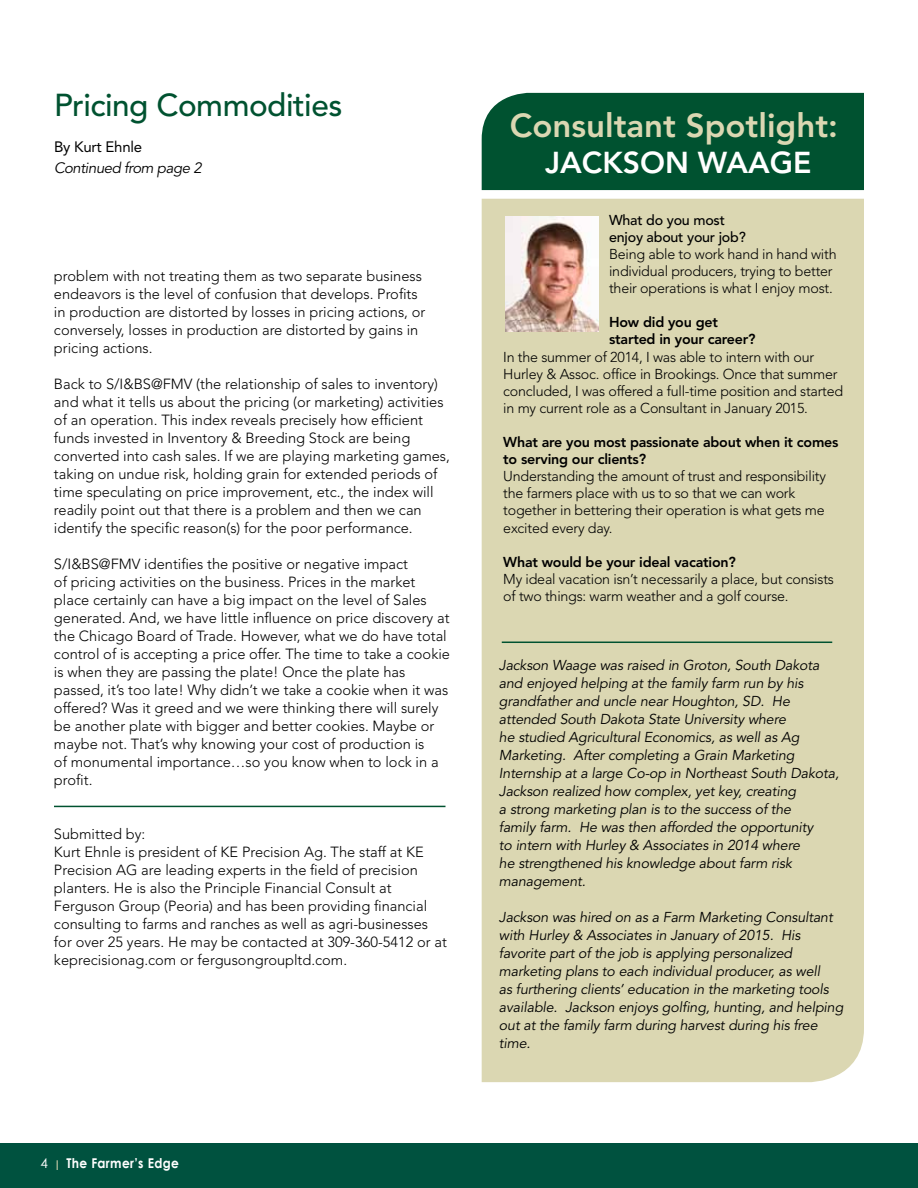
<style>
.page{position:relative;width:918px;height:1188px;background:#fff}
.page>*{position:absolute;margin:0;border:0;box-sizing:border-box;transform-origin:0 0}
.t1{font:800 33px "Avenir";color:#dbd7b2}
.t2{font:500 31.5px "Avenir";letter-spacing:-.015em;color:#005230}
.t3{font:800 30px "Avenir";color:#fff}
.t4{font:italic 15px "Avenir";letter-spacing:-.03em;color:#000}
.t5{font:15px "Avenir";letter-spacing:-.015em;color:#000}
.t6{font:300 14.7px/18px "Avenir";color:#000}
.t7{font:italic 14.25px/18px "Avenir";letter-spacing:-.01em;color:#000}
.t8{font:300 14.25px/17.1px "Avenir";letter-spacing:-.015em;color:#000}
.t9{font:800 14.25px/17.1px "Avenir";letter-spacing:-.015em;color:#000}
.t10{font:500 14.25px/17.1px "Avenir";letter-spacing:-.015em;color:#000}
.t11{font:700 13.5px "Century Gothic";color:#fff;scale:.9 1}
.s1{font-weight:400}
.s2{font-weight:400;color:#dbd7b2}
</style>
<div class="page">
<div style="left:482px;top:199px;width:382px;height:883px;background:#dbd7b2"></div>
<div style="left:0;top:1144px;width:918px;height:44px;background:#00523f"></div>
<div style="left:482px;top:93px;width:382px;height:97px;background:#005230"></div>
<img style="left:506px;top:217px;width:92px;height:115px">
<hr style="left:502px;top:642px;width:330px;height:1px;background:#005230">
<hr style="left:54px;top:806px;width:392px;height:1px;background:#005230">
<h2 class="t2" style="left:54px;top:87px;width:290px">Pricing Commodities</h2>
<p class="t5" style="left:54px;top:138px;width:90px">By Kurt Ehnle</p>
<p class="t4" style="left:54px;top:159px;width:149px">Continued from page 2</p>
<p class="t6" style="left:54px;top:267px;width:373px">problem with not treating them as two separate business endeavors is the level of confusion that develops. Profits in production are distorted by losses in pricing actions, or conversely, losses in production are distorted by gains in pricing actions.</p>
<p class="t6" style="left:54px;top:375px;width:398px">Back to S/I&amp;BS@FMV (the relationship of sales to inventory) and what it tells us about the pricing (or marketing) activities of an operation. This index reveals precisely how efficient funds invested in Inventory &amp; Breeding Stock are being converted into cash sales. If we are playing marketing games, taking on undue risk, holding grain for extended periods of time speculating on price improvement, etc., the index will readily point out that there is a problem and then we can identify the specific reason(s) for the poor performance.</p>
<p class="t6" style="left:54px;top:555px;width:398px">S/I&amp;BS@FMV identifies the positive or negative impact<br>of pricing activities on the business. Prices in the market place certainly can have a big impact on the level of Sales generated. And, we have little influence on price discovery at the Chicago Board of Trade. However, what we do have total control of is accepting a price offer. The time to take a cookie is when they are passing the plate! Once the plate has passed, it’s too late! Why didn’t we take a cookie when it was offered? Was it greed and we were thinking there will surely be another plate with bigger and better cookies. Maybe or maybe not. That’s why knowing your cost of production is<br>of monumental importance…so you know when to lock in a profit.</p>
<p class="t6" style="left:54px;top:825px;width:394px">Submitted by:<br>Kurt Ehnle is president of KE Precision Ag. The staff at KE Precision AG are leading experts in the field of precision planters. He is also the Principle Financial Consult at Ferguson Group (Peoria) and has been providing financial consulting to farms and ranches as well as agri-businesses for over 25 years. He may be contacted at 309-360-5412 or at keprecisionag.com or fergusongroupltd.com.</p>
<p class="t11" style="left:40px;top:1155px;width:155px"><span class="s1">4</span> <span class="s2">I</span> The Farmer’s Edge</p>
<h1 class="t1" style="left:510px;top:106px;width:330px">Consultant Spotlight:</h1>
<h3 class="t3" style="left:545px;top:144px;width:100px">Jackson</h3>
<h3 class="t3" style="left:698px;top:144px;width:115px">Waage</h3>
<p class="t10" style="left:609px;top:212px;width:138px">What do you most enjoy about your job?</p>
<p class="t8" style="left:609px;top:245px;width:229px">Being able to work hand in hand with individual producers, trying to better their operations is what I enjoy most.</p>
<p class="t9" style="left:609px;top:314px;width:148px">How did you get started in your career?</p>
<p class="t8" style="left:503px;top:348px;width:341px">In the summer of 2014, I was able to intern with our Hurley &amp; Assoc. office in Brookings. Once that summer concluded, I was offered a full-time position and started in my current role as a Consultant in January 2015.</p>
<p class="t9" style="left:503px;top:434px;width:337px">What are you most passionate about when it comes to serving our clients?</p>
<p class="t8" style="left:503px;top:468px;width:324px">Understanding the amount of trust and responsibility the farmers place with us to so that we can work together in bettering their operation is what gets me excited every day.</p>
<p class="t9" style="left:503px;top:553px;width:234px">What would be your ideal vacation?</p>
<p class="t8" style="left:503px;top:570px;width:332px">My ideal vacation isn’t necessarily a place, but consists of two things: warm weather and a golf course.</p>
<p class="t7" style="left:499px;top:656px;width:342px">Jackson Waage was raised in Groton, South Dakota and enjoyed helping at the family farm run by his grandfather and uncle near Houghton, SD. He attended South Dakota State University where<br>he studied Agricultural Economics, as well as Ag Marketing. After completing a Grain Marketing Internship at a large Co-op in Northeast South Dakota, Jackson realized how complex, yet key, creating<br>a strong marketing plan is to the success of the<br>family farm. He was then afforded the opportunity<br>to intern with Hurley &amp; Associates in 2014 where<br>he strengthened his knowledge about farm risk management.</p>
<p class="t7" style="left:499px;top:908px;width:346px">Jackson was hired on as a Farm Marketing Consultant with Hurley &amp; Associates in January of 2015. His favorite part of the job is applying personalized marketing plans to each individual producer, as well<br>as furthering clients’ education in the marketing tools available. Jackson enjoys golfing, hunting, and helping out at the family farm during harvest during his free time.</p>
</div>
